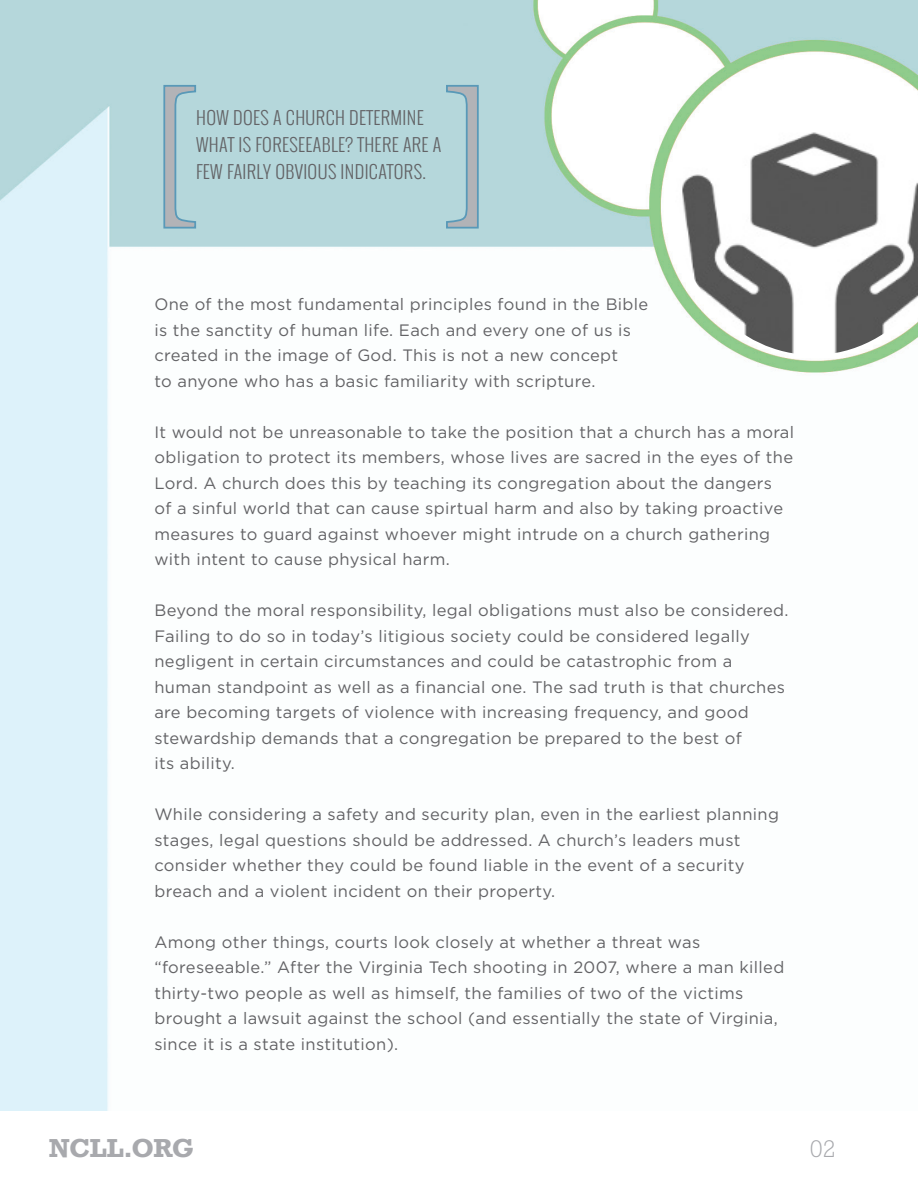
<style>
.page{position:relative;width:918px;height:1188px;background:#fff}
.page>*{position:absolute;margin:0;border:0;box-sizing:border-box;transform-origin:0 0}
.t1{font:700 24.45px "Rockwell";letter-spacing:-.025em;color:#a8a9ad}
.t2{font:300 24.45px "Rockwell";color:#a8a9ad}
.t3{font:300 18px/27px "Oswald";letter-spacing:.02em;color:#636366}
.t4{font:16.5px/25.5px "Gotham";letter-spacing:.02em;color:#636366}
</style>
<div class="page">
<img style="left:0;top:0;width:918px;height:1110px">
<svg style="left:163px;top:84px;width:34px;height:145px;background:#a7c3ca"></svg>
<svg style="left:445px;top:84px;width:35px;height:145px;background:#a7c3cb"></svg>
<img style="left:675px;top:122px;width:243px;height:233px">
<p class="t3" style="left:196px;top:104px;width:247px">HOW DOES A CHURCH DETERMINE<br>WHAT IS FORESEEABLE? THERE ARE A<br>FEW FAIRLY OBVIOUS INDICATORS.</p>
<p class="t4" style="left:154px;top:291px;width:495px">One of the most fundamental principles found in the Bible is the sanctity of human life. Each and every one of us is created in the image of God. This is not a new concept</p>
<p class="t4" style="left:154px;top:368px;width:443px">to anyone who has a basic familiarity with scripture.</p>
<p class="t4" style="left:154px;top:419px;width:641px">It would not be unreasonable to take the position that a church has a moral obligation to protect its members, whose lives are sacred in the eyes of the Lord. A church does this by teaching its congregation about the dangers<br>of a sinful world that can cause spirtual harm and also by taking proactive measures to guard against whoever might intrude on a church gathering with intent to cause physical harm.</p>
<p class="t4" style="left:154px;top:597px;width:636px">Beyond the moral responsibility, legal obligations must also be considered.<br>Failing to do so in today’s litigious society could be considered legally negligent in certain circumstances and could be catastrophic from a human standpoint as well as a financial one. The sad truth is that churches are becoming targets of violence with increasing frequency, and good stewardship demands that a congregation be prepared to the best of</p>
<p class="t4" style="left:154px;top:750px;width:82px">its ability.</p>
<p class="t4" style="left:154px;top:801px;width:626px">While considering a safety and security plan, even in the earliest planning stages, legal questions should be addressed. A church’s leaders must consider whether they could be found liable in the event of a security breach and a violent incident on their property.</p>
<p class="t4" style="left:154px;top:929px;width:631px">Among other things, courts look closely at whether a threat was “foreseeable.” After the Virginia Tech shooting in 2007, where a man killed thirty-two people as well as himself, the families of two of the victims brought a lawsuit against the school (and essentially the state of Virginia, since it is a state institution).</p>
<p class="t1" style="left:49px;top:1133px;width:147px">NCLL.ORG</p>
<p class="t2" style="left:810px;top:1135px;width:27px">02</p>
</div>
